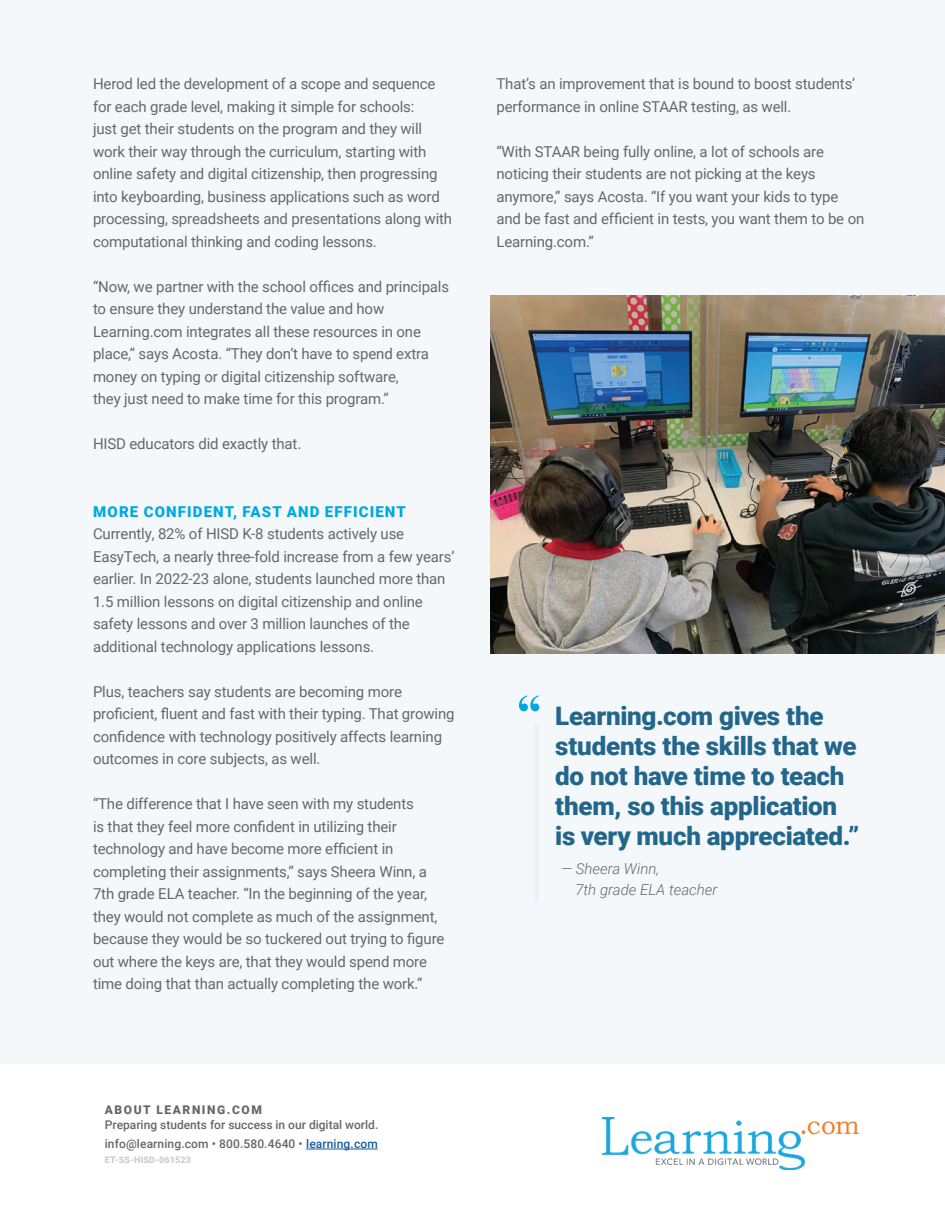
<style>
.page{position:relative;width:945px;height:1215px;background:#fff}
.page>*{position:absolute;margin:0;border:0;box-sizing:border-box;transform-origin:0 0}
.t1{font:900 25.5px/30px "Roboto";letter-spacing:-.01em;color:#22668b}
.t2{font:15px/22.5px "Roboto";letter-spacing:-.01em;color:#666868}
.t3{font:italic 300 15px/21px "Roboto";color:#666868}
.t4{font:900 15px "Roboto";letter-spacing:.075em;color:#00a8e1}
.t5{font:500 12px/19.5px "Roboto";color:#666767}
.t6{font:900 12px "Roboto";letter-spacing:.13em;color:#666767}
.t7{font:900 9px "Roboto";letter-spacing:.01em;color:#cdcbcb}
.s1{color:#175d9e}
</style>
<div class="page">
<hr style="left:306px;top:1149px;width:72px;height:1px;background:#175d9e">
<img style="left:603px;top:1117px;width:256px;height:53px">
<div style="left:0;top:0;width:945px;height:1064px;background:#f4f8fa"></div>
<svg style="left:519px;top:695px;width:20px;height:16px"></svg>
<div style="left:534px;top:724px;width:5px;height:178px;background:#e2eff6"></div>
<img style="left:490px;top:296px;width:455px;height:357px">
<p class="t2" style="left:93px;top:72px;width:361px">Herod led the development of a scope and sequence for each grade level, making it simple for schools:<br>just get their students on the program and they will work their way through the curriculum, starting with online safety and digital citizenship, then progressing into keyboarding, business applications such as word processing, spreadsheets and presentations along with computational thinking and coding lessons.</p>
<p class="t2" style="left:93px;top:275px;width:358px">“Now, we partner with the school offices and principals to ensure they understand the value and how Learning.com integrates all these resources in one place,” says Acosta. “They don’t have to spend extra money on typing or digital citizenship software,<br>they just need to make time for this program.”</p>
<p class="t2" style="left:93px;top:432px;width:210px">HISD educators did exactly that.</p>
<p class="t4" style="left:93px;top:501px;width:314px">MORE CONFIDENT, FAST AND EFFICIENT</p>
<p class="t2" style="left:93px;top:522px;width:363px">Currently, 82% of HISD K-8 students actively use EasyTech, a nearly three-fold increase from a few years’ earlier. In 2022-23 alone, students launched more than 1.5 million lessons on digital citizenship and online safety lessons and over 3 million launches of the additional technology applications lessons.</p>
<p class="t2" style="left:93px;top:680px;width:363px">Plus, teachers say students are becoming more proficient, fluent and fast with their typing. That growing confidence with technology positively affects learning outcomes in core subjects, as well.</p>
<p class="t2" style="left:93px;top:792px;width:353px">“The difference that I have seen with my students<br>is that they feel more confident in utilizing their technology and have become more efficient in completing their assignments,” says Sheera Winn, a 7th grade ELA teacher. “In the beginning of the year, they would not complete as much of the assignment, because they would be so tuckered out trying to figure out where the keys are, that they would spend more time doing that than actually completing the work.”</p>
<p class="t2" style="left:496px;top:72px;width:360px">That’s an improvement that is bound to boost students’ performance in online STAAR testing, as well.</p>
<p class="t2" style="left:496px;top:140px;width:369px">“With STAAR being fully online, a lot of schools are noticing their students are not picking at the keys anymore,” says Acosta. “If you want your kids to type and be fast and efficient in tests, you want them to be on Learning.com.”</p>
<h1 class="t1" style="left:555px;top:700px;width:306px">Learning.com gives the students the skills that we do not have time to teach them, so this application is very much appreciated.”</h1>
<p class="t3" style="left:575px;top:857px;width:143px;text-indent:-14px">— Sheera Winn,<br>7th grade ELA teacher</p>
<p class="t6" style="left:105px;top:1101px;width:159px">ABOUT LEARNING.COM</p>
<p class="t5" style="left:105px;top:1114px;width:275px">Preparing students for success in our digital world. info@learning.com • 800.580.4640 • <span class="s1">learning.com</span></p>
<p class="t7" style="left:105px;top:1154px;width:88px">ET-SS-HISD-061523</p>
</div>
